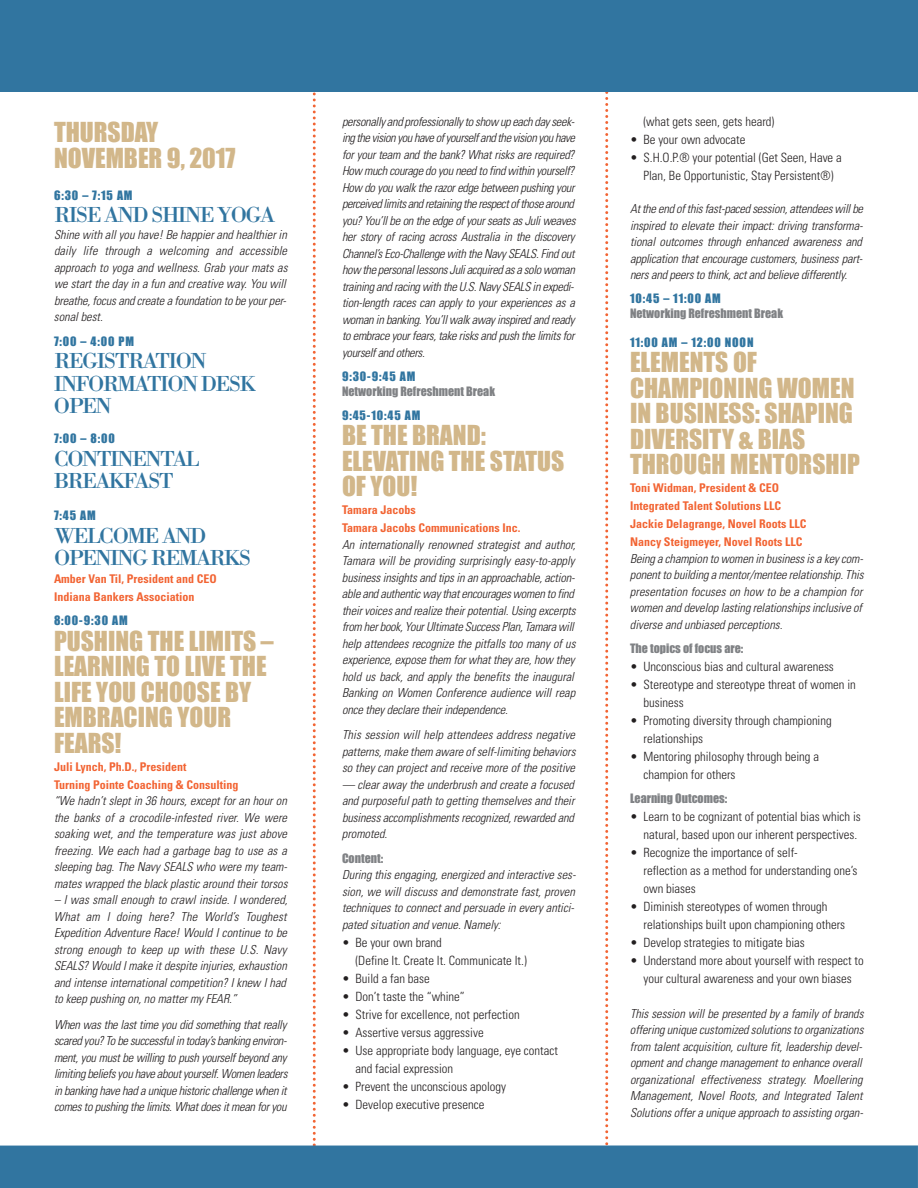
<style>
.page{position:relative;width:918px;height:1188px;background:#fff}
.page>*{position:absolute;margin:0;border:0;box-sizing:border-box;transform-origin:0 0}
.t1{font:25.5px/25.5px "Impact";color:#d2b78a}
.t2{font:22.5px/22.5px "Bodoni";letter-spacing:-.07em;color:#3175a0}
.t3{font:300 condensed 12.75px/18px "Univers";color:#231f20}
.t4{font:italic 300 condensed 12.3px/16.5px "Univers";letter-spacing:-.005em;color:#231f20}
.t5{font:italic 300 condensed 12.3px/16.5px "Univers";letter-spacing:-.025em;color:#231f20}
.t6{font:700 condensed 12px/18px "Univers";color:#f26433}
.t7{font:12px "Impact";letter-spacing:.075em;color:#3175a0}
.t8{font:12px "Impact";color:#808285}
</style>
<div class="page">
<svg style="left:313px;top:92px;width:3px;height:1053px"></svg>
<svg style="left:605px;top:92px;width:3px;height:1053px"></svg>
<div style="left:0;top:0;width:918px;height:92px;background:#3175a0"></div>
<div style="left:0;top:1145px;width:918px;height:43px;background:#3175a0"></div>
<h1 class="t1" style="left:54px;top:121px;width:183px">THURSDAY<br>NOVEMBER 9, 2017</h1>
<p class="t7" style="left:54px;top:189px;width:80px">6:30 – 7:15 AM</p>
<h2 class="t2" style="left:54px;top:203px;width:223px">RISE AND SHINE YOGA</h2>
<p class="t4" style="left:54px;top:227px;width:235px">Shine with all you have! Be happier and healthier in daily life through a welcoming and accessible approach to yoga and wellness. Grab your mats as we start the day in a fun and creative way. You will breathe, focus and create a foundation to be your per&shy;sonal best.</p>
<p class="t7" style="left:54px;top:334px;width:81px">7:00 – 4:00 PM</p>
<h2 class="t2" style="left:54px;top:349px;width:204px">REGISTRATION<br>INFORMATION DESK<br>OPEN</h2>
<p class="t7" style="left:54px;top:432px;width:62px">7:00 – 8:00</p>
<h2 class="t2" style="left:54px;top:447px;width:147px">CONTINENTAL<br>BREAKFAST</h2>
<p class="t7" style="left:54px;top:509px;width:43px">7:45 AM</p>
<h2 class="t2" style="left:54px;top:524px;width:199px">WELCOME AND<br>OPENING REMARKS</h2>
<p class="t6" style="left:54px;top:571px;width:164px">Amber Van Til, President and CEO<br>Indiana Bankers Association</p>
<p class="t7" style="left:54px;top:614px;width:75px">8:00-9:30 AM</p>
<h1 class="t1" style="left:54px;top:629px;width:221px">PUSHING THE LIMITS –<br>LEARNING TO LIVE THE<br>LIFE YOU CHOOSE BY<br>EMBRACING YOUR<br>FEARS!</h1>
<p class="t6" style="left:54px;top:759px;width:186px">Juli Lynch, Ph.D., President<br>Turning Pointe Coaching &amp; Consulting</p>
<p class="t4" style="left:54px;top:794px;width:235px;text-align:justify">“We hadn’t slept in 36 hours, except for an hour on the banks of a crocodile-infested river. We were soaking wet, and the temperature was just above freezing. We each had a garbage bag to use as a sleeping bag. The Navy SEALS who were my team&shy;mates wrapped the black plastic around their torsos</p>
<p class="t4" style="left:54px;top:893px;width:235px">– I was small enough to crawl inside. I wondered, What am I doing here? The World’s Toughest Expedition Adventure Race! Would I continue to be strong enough to keep up with these U.S. Navy SEALS? Would I make it despite injuries, exhaustion and intense international competition? I knew I had to keep pushing on, no matter my FEAR.”</p>
<p class="t5" style="left:54px;top:1017px;width:235px">When was the last time you did something that really scared you? To be successful in today’s banking environ&shy;ment, you must be willing to push yourself beyond any limiting beliefs you have about yourself. Women leaders in banking have had a unique historic challenge when it comes to pushing the limits. What does it mean for you</p>
<p class="t5" style="left:342px;top:114px;width:235px">personally and professionally to show up each day seek&shy;ing the vision you have of yourself and the vision you have for your team and the bank? What risks are required?<br>How much courage do you need to find within yourself?<br>How do you walk the razor edge between pushing your perceived limits and retaining the respect of those around you? You’ll be on the edge of your seats as Juli weaves her story of racing across Australia in the discovery Channel’s Eco-Challenge with the Navy SEALS. Find out how the personal lessons Juli acquired as a solo woman training and racing with the U.S. Navy SEALS in expedi&shy;tion-length races can apply to your experiences as a woman in banking. You’ll walk away inspired and ready to embrace your fears, take risks and push the limits for yourself and others.</p>
<p class="t7" style="left:342px;top:370px;width:75px">9:30-9:45 AM</p>
<p class="t8" style="left:342px;top:384px;width:155px">Networking Refreshment Break</p>
<p class="t7" style="left:342px;top:409px;width:80px">9:45-10:45 AM</p>
<h1 class="t1" style="left:342px;top:424px;width:224px">BE THE BRAND:<br>ELEVATING THE STATUS<br>OF YOU!</h1>
<p class="t6" style="left:342px;top:502px;width:180px">Tamara Jacobs<br>Tamara Jacobs Communications Inc.</p>
<p class="t4" style="left:342px;top:537px;width:235px">An internationally renowned strategist and author, Tamara will be providing surprisingly easy-to-apply business insights and tips in an approachable, action&shy;able and authentic way that encourages women to find their voices and realize their potential. Using excerpts from her book, Your Ultimate Success Plan, Tamara will help attendees recognize the pitfalls too many of us experience, expose them for what they are, how they hold us back, and apply the benefits the inaugural Banking on Women Conference audience will reap once they declare their independence.</p>
<p class="t4" style="left:342px;top:728px;width:235px;text-align:justify">This session will help attendees address negative patterns, make them aware of self-limiting behaviors so they can project and receive more of the positive</p>
<p class="t4" style="left:342px;top:777px;width:234px;text-align:justify">— clear away the underbrush and create a focused and purposeful path to getting themselves and their business accomplishments recognized, rewarded and promoted.</p>
<p class="t8" style="left:342px;top:851px;width:43px">Content:</p>
<p class="t4" style="left:342px;top:868px;width:234px">During this engaging, energized and interactive ses&shy;sion, we will discuss and demonstrate fast, proven techniques to connect and persuade in every antici&shy;pated situation and venue. Namely:</p>
<p class="t3" style="left:355px;top:934px;width:173px;text-indent:-13px">• Be your own brand<br>(Define It. Create It. Communicate It.)</p>
<p class="t3" style="left:342px;top:970px;width:89px">• Build a fan base</p>
<p class="t3" style="left:342px;top:988px;width:124px">• Don’t taste the “whine”</p>
<p class="t3" style="left:342px;top:1006px;width:179px">• Strive for excellence, not perfection</p>
<p class="t3" style="left:342px;top:1024px;width:143px">• Assertive versus aggressive</p>
<p class="t3" style="left:355px;top:1042px;width:204px;text-indent:-13px">• Use appropriate body language, eye contact and facial expression</p>
<p class="t3" style="left:342px;top:1078px;width:166px">• Prevent the unconscious apology</p>
<p class="t3" style="left:342px;top:1096px;width:144px">• Develop executive presence</p>
<p class="t3" style="left:644px;top:114px;width:132px">(what gets seen, gets heard)</p>
<p class="t3" style="left:630px;top:132px;width:117px">• Be your own advocate</p>
<p class="t3" style="left:630px;top:150px;width:213px;text-align:center">• S.H.O.P.® your potential (Get Seen, Have a<br>Plan, Be Opportunistic, Stay Persistent®)</p>
<p class="t4" style="left:630px;top:202px;width:235px;text-align:justify">At the end of this fast-paced session, attendees will be inspired to elevate their impact: driving transforma&shy;tional outcomes through enhanced awareness and application that encourage customers, business part&shy;ners and peers to think, act and believe differently.</p>
<p class="t7" style="left:630px;top:292px;width:92px">10:45 – 11:00 AM</p>
<p class="t8" style="left:630px;top:307px;width:155px">Networking Refreshment Break</p>
<p class="t7" style="left:630px;top:335px;width:125px">11:00 AM – 12:00 NOON</p>
<h1 class="t1" style="left:630px;top:351px;width:231px">ELEMENTS OF<br>CHAMPIONING WOMEN<br>IN BUSINESS: SHAPING<br>DIVERSITY &amp; BIAS<br>THROUGH MENTORSHIP</h1>
<p class="t6" style="left:630px;top:480px;width:178px">Toni Widman, President &amp; CEO<br>Integrated Talent Solutions LLC<br>Jackie Delagrange, Novel Roots LLC<br>Nancy Steigmeyer, Novel Roots LLC</p>
<p class="t4" style="left:630px;top:551px;width:235px">Being a champion to women in business is a key com&shy;ponent to building a mentor/mentee relationship. This presentation focuses on how to be a champion for women and develop lasting relationships inclusive of diverse and unbiased perceptions.</p>
<p class="t8" style="left:630px;top:642px;width:115px">The topics of focus are:</p>
<p class="t3" style="left:630px;top:658px;width:205px">• Unconscious bias and cultural awareness</p>
<p class="t3" style="left:644px;top:676px;width:214px;text-indent:-14px">• Stereotype and stereotype threat of women in business</p>
<p class="t3" style="left:644px;top:712px;width:190px;text-indent:-14px">• Promoting diversity through championing relationships</p>
<p class="t3" style="left:644px;top:748px;width:177px;text-indent:-14px">• Mentoring philosophy through being a champion for others</p>
<p class="t8" style="left:630px;top:792px;width:99px">Learning Outcomes:</p>
<p class="t3" style="left:630px;top:809px;width:232px;text-align:right">• Learn to be cognizant of potential bias which is natural, based upon our inherent perspectives.</p>
<p class="t3" style="left:644px;top:845px;width:216px;text-indent:-14px">• Recognize the importance of self-<br>reflection as a method for understanding one’s own biases</p>
<p class="t3" style="left:644px;top:899px;width:203px;text-indent:-14px">• Diminish stereotypes of women through relationships built upon championing others</p>
<p class="t3" style="left:630px;top:935px;width:176px">• Develop strategies to mitigate bias</p>
<p class="t3" style="left:630px;top:953px;width:235px;text-align:center">• Understand more about yourself with respect to your cultural awareness and your own biases</p>
<p class="t4" style="left:630px;top:1006px;width:235px">This session will be presented by a family of brands offering unique customized solutions to organizations from talent acquisition, culture fit, leadership devel&shy;opment and change management to enhance overall organizational effectiveness strategy. Moellering Management, Novel Roots, and Integrated Talent Solutions offer a unique approach to assisting organ-</p>
</div>
